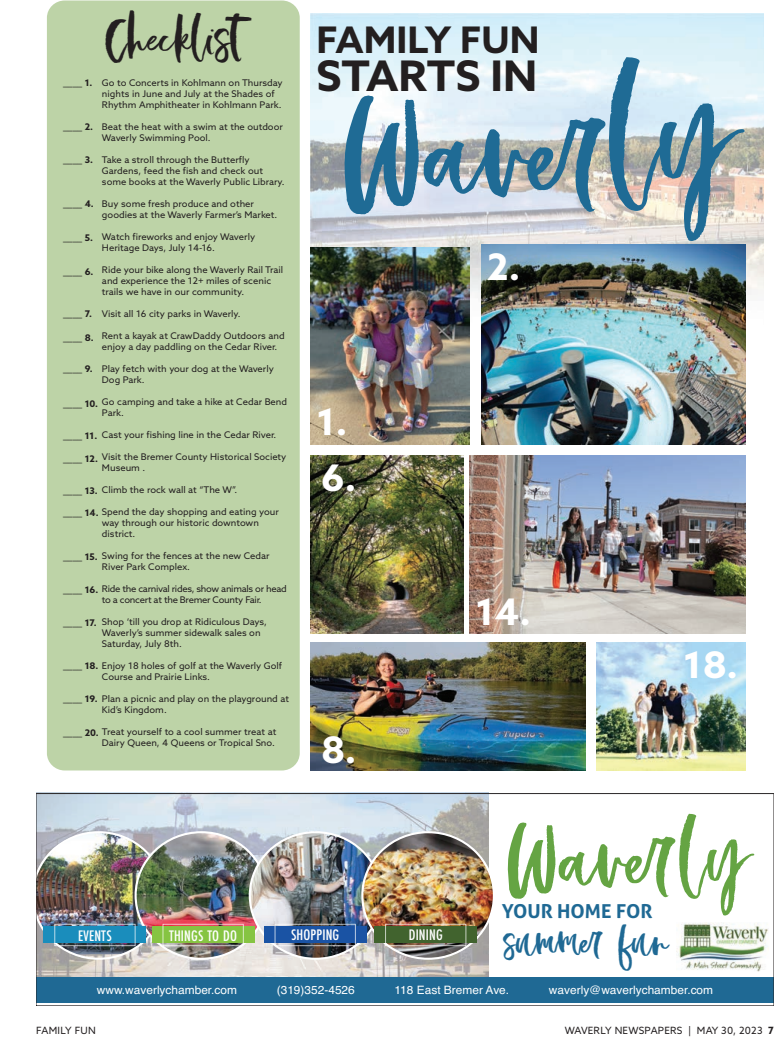
<style>
.page{position:relative;width:774px;height:1044px;background:#fff}
.page>*{position:absolute;margin:0;border:0;box-sizing:border-box;transform-origin:0 0}
.t1{font:121.9px "Bellamy";color:#1f6b95}
.t2{font:78.3px "Bellamy";color:#65a443}
.t3{font:45.2px "Bellamy";color:#231f20}
.t4{font:700 42.1px "Azo Sans";color:#231f20}
.t5{font:700 36.6px "Azo Sans";color:#fff}
.t6{font:700 36.6px "Azo Sans";color:#231f20}
.t7{font:35.7px "Bellamy";color:#1f6994}
.t8{font:700 19.2px "Aller";color:#1f6994}
.t9{font:500 15.9px "Futura PT Cond";letter-spacing:.01em;color:#fff}
.t10{font:11.6px "Helvetica";color:#fff}
.t11{font:10px "Azo Sans";letter-spacing:.025em;color:#231f20}
.t12{font:9.2px/11px "Azo Sans";color:#231f20}
.t13{font:700 9.2px "Azo Sans";color:#231f20}
.t14{font:9.2px "Azo Sans";letter-spacing:-.03em;color:#231f20}
.s1{font-weight:700}
.s2{font-size:141.5px}
</style>
<div class="page">
<img style="left:310px;top:14px;width:454px;height:318px">
<div style="left:47px;top:1px;width:253px;height:769px;background:#bdd3a7;border-radius:18px"></div>
<img style="left:481px;top:245px;width:264px;height:199px">
<img style="left:310px;top:456px;width:154px;height:177px">
<img style="left:470px;top:456px;width:275px;height:177px">
<img style="left:310px;top:247px;width:160px;height:197px">
<img style="left:310px;top:643px;width:276px;height:127px">
<img style="left:597px;top:643px;width:148px;height:127px">
<img style="left:36px;top:793px;width:738px;height:213px">
<h3 class="t3" style="left:105px;top:28px;width:137px">Checklist</h3>
<p class="t12" style="left:102px;top:78px;width:182px">Go to Concerts in Kohlmann on Thursday nights in June and July at the Shades of<br>Rhythm Amphitheater in Kohlmann Park.</p>
<p class="t12" style="left:102px;top:122px;width:182px">Beat the heat with a swim at the outdoor<br>Waverly Swimming Pool.</p>
<p class="t12" style="left:102px;top:155px;width:184px">Take a stroll through the Butterfly<br>Gardens, feed the fish and check out some books at the Waverly Public Library.</p>
<p class="t12" style="left:102px;top:199px;width:177px">Buy some fresh produce and other goodies at the Waverly Farmer’s Market.</p>
<p class="t12" style="left:102px;top:232px;width:155px">Watch fireworks and enjoy Waverly<br>Heritage Days, July 14-16.</p>
<p class="t12" style="left:102px;top:265px;width:183px">Ride your bike along the Waverly Rail Trail and experience the 12+ miles of scenic trails we have in our community.</p>
<p class="t12" style="left:102px;top:309px;width:140px">Visit all 16 city parks in Waverly.</p>
<p class="t12" style="left:102px;top:331px;width:184px">Rent a kayak at CrawDaddy Outdoors and enjoy a day paddling on the Cedar River.</p>
<p class="t12" style="left:102px;top:364px;width:173px">Play fetch with your dog at the Waverly<br>Dog Park.</p>
<p class="t12" style="left:102px;top:397px;width:187px">Go camping and take a hike at Cedar Bend<br>Park.</p>
<p class="t12" style="left:102px;top:430px;width:176px">Cast your fishing line in the Cedar River.</p>
<p class="t12" style="left:102px;top:452px;width:186px">Visit the Bremer County Historical Society<br>Museum .</p>
<p class="t12" style="left:102px;top:485px;width:137px">Climb the rock wall at “The W”.</p>
<p class="t12" style="left:102px;top:518px;width:159px">way through our historic downtown district.</p>
<p class="t12" style="left:102px;top:551px;width:169px">Swing for the fences at the new Cedar<br>River Park Complex.</p>
<p class="t14" style="left:102px;top:596px;width:161px">to a concert at the Bremer County Fair.</p>
<p class="t12" style="left:102px;top:617px;width:166px">Shop ‘till you drop at Ridiculous Days,<br>Waverly’s summer sidewalk sales on<br>Saturday, July 8th.</p>
<p class="t12" style="left:102px;top:672px;width:110px">Course and Prairie Links.</p>
<p class="t12" style="left:102px;top:694px;width:189px">Plan a picnic and play on the playground at<br>Kid’s Kingdom.</p>
<p class="t12" style="left:102px;top:727px;width:176px">Treat yourself to a cool summer treat at<br>Dairy Queen, 4 Queens or Tropical Sno.</p>
<p class="t13" style="left:63px;top:78px;width:31px">____ 1.</p>
<p class="t13" style="left:63px;top:122px;width:31px">____ 2.</p>
<p class="t13" style="left:63px;top:154px;width:31px">____ 3.</p>
<p class="t13" style="left:63px;top:199px;width:32px">____ 4.</p>
<p class="t13" style="left:63px;top:232px;width:31px">____ 5.</p>
<p class="t13" style="left:63px;top:266px;width:32px">____ 6.</p>
<p class="t13" style="left:63px;top:308px;width:30px">____ 7.</p>
<p class="t13" style="left:63px;top:333px;width:32px">____ 8.</p>
<p class="t13" style="left:63px;top:363px;width:31px">____ 9.</p>
<p class="t13" style="left:63px;top:398px;width:36px">____ 10.</p>
<p class="t13" style="left:63px;top:430px;width:36px">____ 11.</p>
<p class="t13" style="left:63px;top:453px;width:36px">____ 12.</p>
<p class="t13" style="left:63px;top:485px;width:36px">____ 13.</p>
<p class="t12" style="left:63px;top:507px;width:217px"><span class="s1">____ 14.</span> Spend the day shopping and eating your</p>
<p class="t13" style="left:63px;top:552px;width:36px">____ 15.</p>
<p class="t14" style="left:63px;top:585px;width:225px"><span class="s1">____ 16.</span> Ride the carnival rides, show animals or head</p>
<p class="t13" style="left:63px;top:617px;width:35px">____ 17.</p>
<p class="t12" style="left:63px;top:661px;width:220px"><span class="s1">____ 18.</span> Enjoy 18 holes of golf at the Waverly Golf</p>
<p class="t13" style="left:63px;top:694px;width:36px">____ 19.</p>
<p class="t13" style="left:63px;top:728px;width:37px">____ 20.</p>
<h3 class="t6" style="left:317px;top:19px;width:224px">FAMILY FUN</h3>
<h3 class="t4" style="left:317px;top:51px;width:222px">STARTS IN</h3>
<h1 class="t1" style="left:343px;top:123px;width:393px">Waver<span class="s2">ly</span></h1>
<h3 class="t5" style="left:317px;top:401px;width:33px">1.</h3>
<h3 class="t5" style="left:321px;top:457px;width:37px">6.</h3>
<h3 class="t5" style="left:321px;top:729px;width:37px">8.</h3>
<h3 class="t5" style="left:487px;top:246px;width:35px">2.</h3>
<h3 class="t5" style="left:475px;top:591px;width:57px">14.</h3>
<h3 class="t5" style="left:683px;top:643px;width:56px">18.</h3>
<h3 class="t9" style="left:78px;top:926px;width:35px">EVENTS</h3>
<h3 class="t9" style="left:169px;top:926px;width:69px">THINGS TO DO</h3>
<h3 class="t9" style="left:291px;top:925px;width:50px">SHOPPING</h3>
<h3 class="t9" style="left:409px;top:926px;width:36px">DINING</h3>
<h2 class="t2" style="left:507px;top:840px;width:243px">Waverly</h2>
<h3 class="t7" style="left:504px;top:933px;width:167px">summer fun</h3>
<h3 class="t8" style="left:502px;top:901px;width:152px">YOUR HOME FOR</h3>
<p class="t10" style="left:97px;top:986px;width:142px">www.waverlychamber.com</p>
<p class="t10" style="left:277px;top:986px;width:80px">(319)352-4526</p>
<p class="t10" style="left:395px;top:986px;width:116px">118 East Bremer Ave.</p>
<p class="t10" style="left:549px;top:986px;width:166px">waverly@waverlychamber.com</p>
<p class="t11" style="left:36px;top:1024px;width:61px">FAMILY FUN</p>
<p class="t11" style="left:565px;top:1024px;width:211px">WAVERLY NEWSPAPERS | MAY 30, 2023 <span class="s1">7</span></p>
</div>
